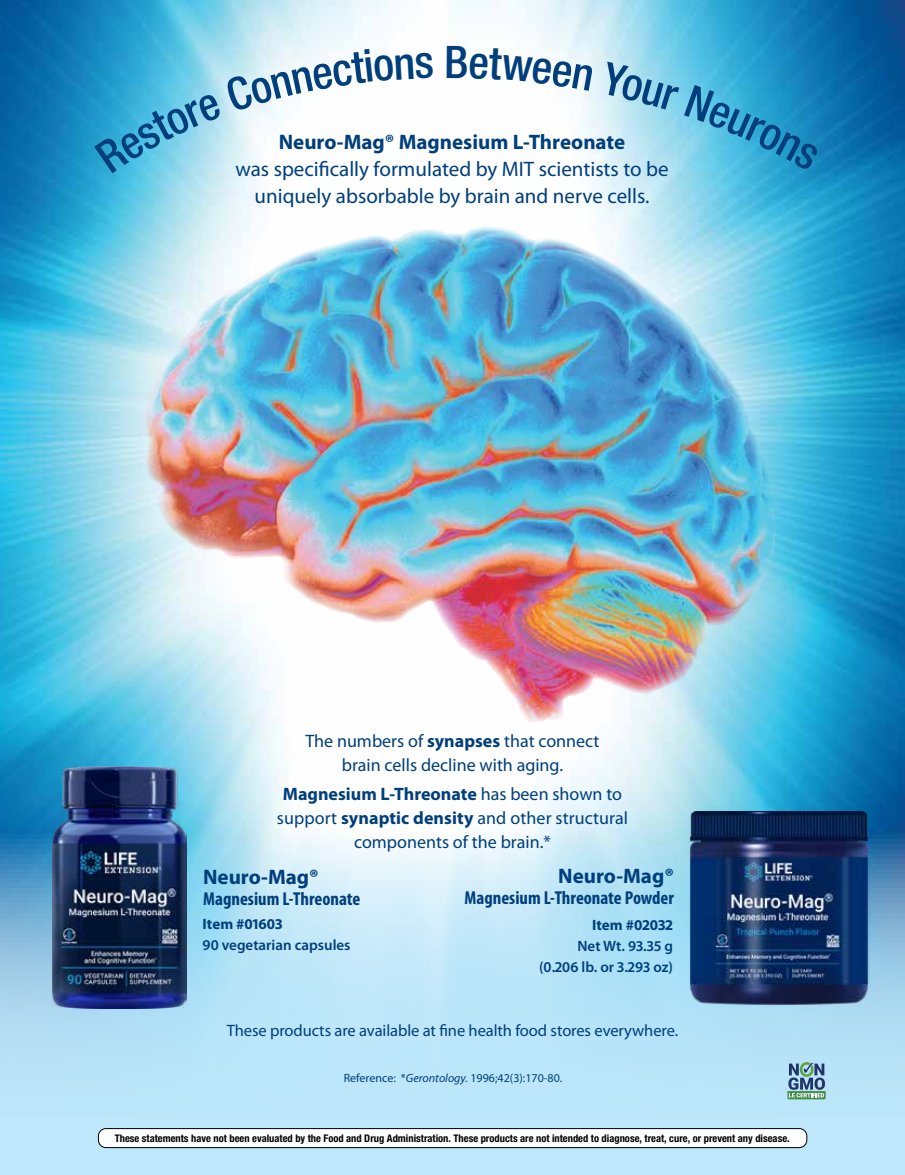
<style>
.page{position:relative;width:905px;height:1175px;background:#fff}
.page>*{position:absolute;margin:0;border:0;box-sizing:border-box;transform-origin:0 0}
.t1{font:500 condensed 45px "Helvetica Neue";color:#003f7b}
.t2{font:21px/27px "Myriad Pro";color:#003f7b;text-align:center}
.t3{font:700 21px "Myriad Pro";color:#003f7b}
.t4{font:700 condensed 18.75px "Myriad Pro";color:#003f7b}
.t5{font:18px/24px "Myriad Pro";color:#003f7b;text-align:center}
.t6{font:16.5px "Myriad Pro";letter-spacing:-.005em;color:#003f7b}
.t7{font:600 15px/21px "Myriad Pro";color:#003f7b;text-align:right}
.t8{font:700 15px "Myriad Pro";color:#003f7b}
.t9{font:12px "Myriad Pro";color:#003f7b}
.t10{font:700 condensed 10.5px "Helvetica Neue";color:#000}
.s1{font-weight:700}
.s2{font-style:italic}
</style>
<div class="page">
<div style="left:0;top:0;width:904px;height:1174px;background:#bee7fb"></div>
<img style="left:0;top:0;width:904px;height:1100px">
<img style="left:53px;top:766px;width:134px;height:242px">
<img style="left:688px;top:812px;width:181px;height:195px">
<img style="left:264px;top:225px;width:217px;height:47px">
<svg style="left:787px;top:1062px;width:38px;height:37px"></svg>
<div style="left:98px;top:1128px;width:708px;height:19px;background:#fff;border-radius:7px"></div>
<div style="left:98px;top:1128px;width:709px;height:19px;border:1px solid #000;border-radius:7px"></div>
<svg style="left:94px;top:49px;width:339px;height:124px;background:#bbe4f2"></svg>
<svg style="left:469px;top:48px;width:124px;height:43px;background:#f8fbfd"></svg>
<svg style="left:600px;top:62px;width:219px;height:109px;background:#6ac0e0"></svg>
<h1 class="t1" style="left:444px;top:35px;width:26px">B</h1>
<p class="t3" style="left:279px;top:130px;width:348px">Neuro-Mag® Magnesium L-Threonate</p>
<p class="t2" style="left:235px;top:156px;width:435px">was specifically formulated by MIT scientists to be uniquely absorbable by brain and nerve cells.</p>
<p class="t5" style="left:305px;top:729px;width:296px">The numbers of <span class="s1">synapses</span> that connect brain cells decline with aging.</p>
<p class="t5" style="left:277px;top:782px;width:353px"><span class="s1">Magnesium L-Threonate</span> has been shown to support <span class="s1">synaptic density</span> and other structural components of the brain.*</p>
<p class="t3" style="left:203px;top:865px;width:117px">Neuro-Mag®</p>
<p class="t4" style="left:203px;top:888px;width:159px">Magnesium L-Threonate</p>
<p class="t8" style="left:202px;top:915px;width:82px">Item #01603</p>
<p class="t7" style="left:202px;top:935px;width:149px">90 vegetarian capsules</p>
<p class="t3" style="left:558px;top:864px;width:117px">Neuro-Mag®</p>
<p class="t4" style="left:464px;top:887px;width:211px">Magnesium L-Threonate Powder</p>
<p class="t8" style="left:592px;top:916px;width:82px">Item #02032</p>
<p class="t7" style="left:539px;top:935px;width:135px">Net Wt. 93.35 g (0.206 lb. or 3.293 oz)</p>
<p class="t6" style="left:227px;top:1021px;width:453px">These products are available at fine health food stores everywhere.</p>
<p class="t9" style="left:344px;top:1071px;width:220px">Reference: *<span class="s2">Gerontology.</span> 1996;42(3):170-80.</p>
<p class="t10" style="left:115px;top:1132px;width:676px">These statements have not been evaluated by the Food and Drug Administration. These products are not intended to diagnose, treat, cure, or prevent any disease.</p>
</div>
